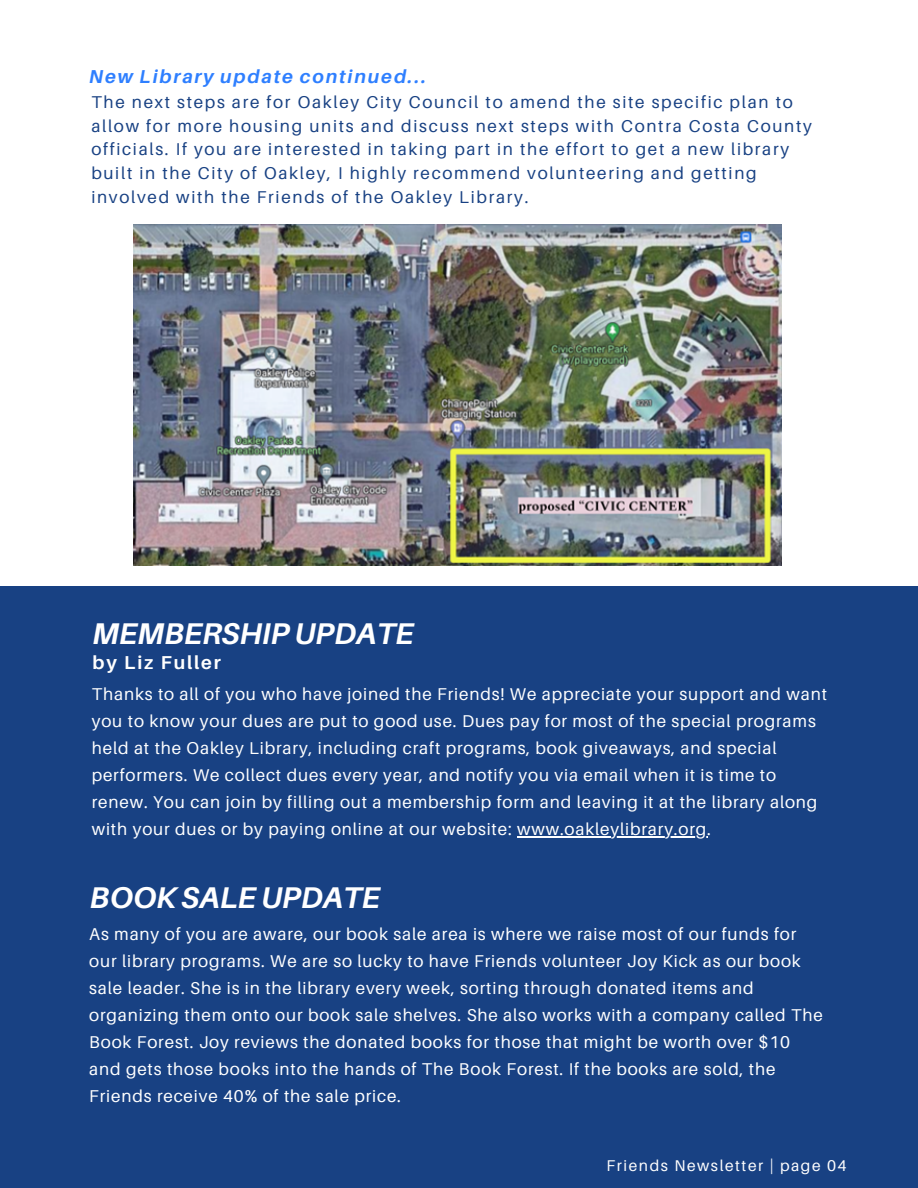
<style>
.page{position:relative;width:918px;height:1188px;background:#fff}
.page>*{position:absolute;margin:0;border:0;box-sizing:border-box;transform-origin:0 0}
.t1{font:italic 700 30px "Aileron";color:#fff}
.t2{font:italic 700 18.75px "Aileron";letter-spacing:.1em;color:#2e7fff}
.t3{font:700 18.6px "Aileron";letter-spacing:.1em;color:#fff}
.t4{font:17.1px/27px "Aileron";letter-spacing:.05em;color:#fff}
.t5{font:17.1px/23.7px "Aileron";letter-spacing:.1em;color:#184183}
.t6{font:15.6px "Aileron";letter-spacing:.1em;color:#fff}
</style>
<div class="page">
<div style="left:0;top:1145px;width:918px;height:43px;background:#184183"></div>
<img style="left:133px;top:225px;width:648px;height:340px">
<div style="left:0;top:587px;width:918px;height:568px;background:#184183"></div>
<hr style="left:517px;top:836px;width:190px;height:1px;background:#fff">
<p class="t2" style="left:89px;top:65px;width:339px">New Library update continued...</p>
<p class="t5" style="left:91px;top:90px;width:722px">The next steps are for Oakley City Council to amend the site specific plan to allow for more housing units and discuss next steps with Contra Costa County officials. If you are interested in taking part in the effort to get a new library built in the City of Oakley, I highly recommend volunteering and getting involved with the Friends of the Oakley Library.</p>
<h1 class="t1" style="left:93px;top:615px;width:323px">MEMBERSHIP UPDATE</h1>
<p class="t3" style="left:93px;top:651px;width:130px">by Liz Fuller</p>
<p class="t4" style="left:92px;top:680px;width:737px">Thanks to all of you who have joined the Friends! We appreciate your support and want you to know your dues are put to good use. Dues pay for most of the special programs held at the Oakley Library, including craft programs, book giveaways, and special performers. We collect dues every year, and notify you via email when it is time to renew. You can join by filling out a membership form and leaving it at the library along with your dues or by paying online at our website: www.oakleylibrary.org.</p>
<h1 class="t1" style="left:90px;top:879px;width:292px">BOOKSALE UPDATE</h1>
<p class="t4" style="left:89px;top:920px;width:735px">As many of you are aware, our book sale area is where we raise most of our funds for our library programs. We are so lucky to have Friends volunteer Joy Kick as our book sale leader. She is in the library every week, sorting through donated items and organizing them onto our book sale shelves. She also works with a company called The Book Forest. Joy reviews the donated books for those that might be worth over $10 and gets those books into the hands of The Book Forest. If the books are sold, the Friends receive 40% of the sale price.</p>
<p class="t6" style="left:607px;top:1156px;width:242px">Friends Newsletter | page 04</p>
</div>
